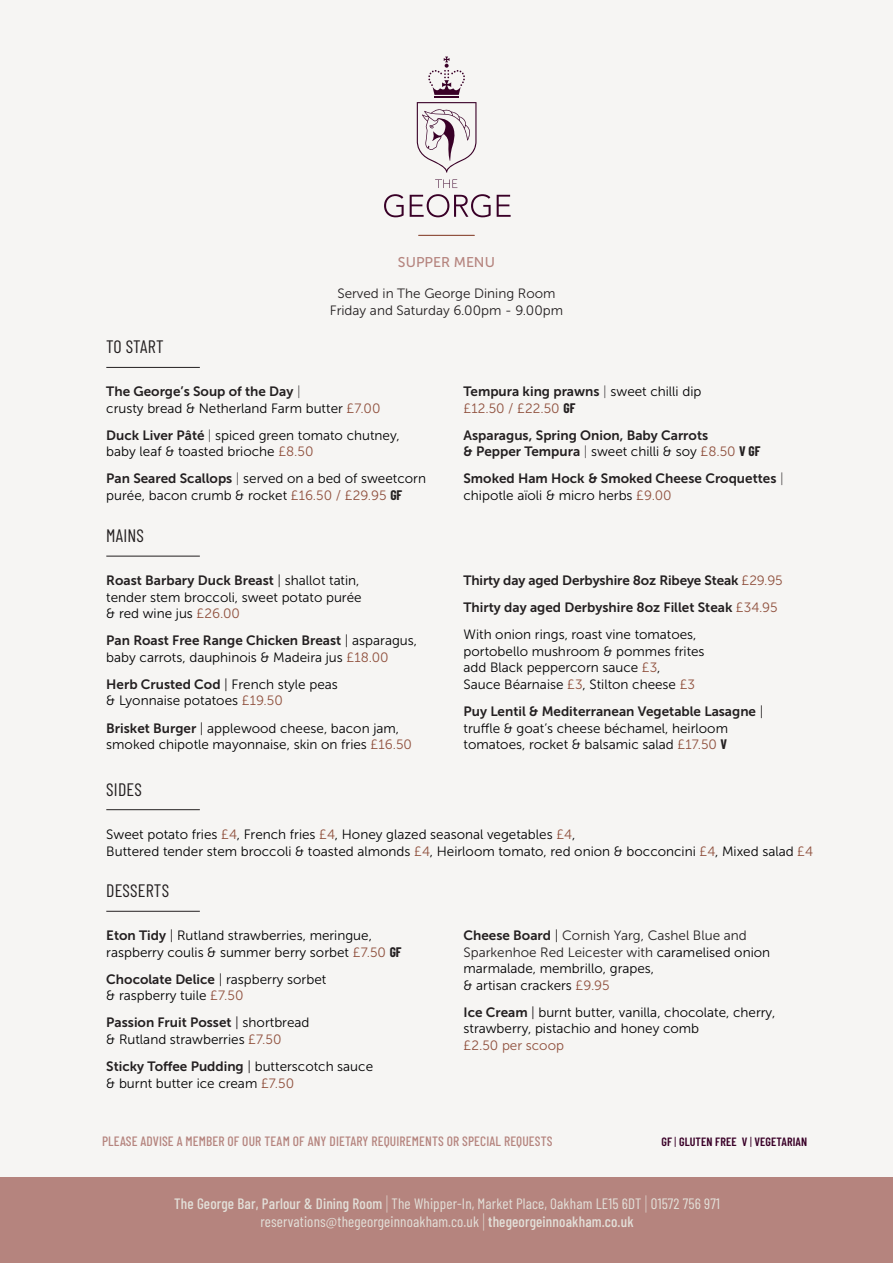
<style>
.page{position:relative;width:893px;height:1263px;background:#f6f5f3}
.page>*{position:absolute;margin:0;border:0;box-sizing:border-box;transform-origin:0 0}
.t1{font:18px "Barlow Condensed";letter-spacing:.01em;color:#231f20}
.t2{font:15px/18px "Barlow Condensed";letter-spacing:.01em;color:#e3e0d9;text-align:center}
.t3{font:14.1px "Museo Sans 500";color:#b5847e}
.t4{font:13.5px/16.5px "Museo Sans 300";color:#000001}
.t5{font:13.5px/27.2px "Museo Sans 700";color:#231f20}
.t6{font:500 13.5px "Barlow Condensed";letter-spacing:.01em;color:#b5847e}
.t7{font:13.5px/16.5px "Museo Sans 300";color:#231f20;text-align:center}
.t8{font:13.5px "Museo Sans 300";color:#90513e}
.t9{font:600 12px "Barlow Condensed";letter-spacing:.01em;color:#390027}
.s1{font-family:"Museo Sans 100"}
.s2{color:#90513e}
.s3{font-family:"Museo Sans 700";color:#231f20}
.s4{font-family:"Museo Sans 100";color:#231f20}
.s5{font-family:"Barlow Condensed";font-weight:700;color:#231f20}
.s6{font-family:"Museo Sans 300"}
.s7{font-family:"Museo Sans 300";color:#000001}
.s8{color:#231f20}
.s9{font-family:"Museo Sans 300";color:#90513e}
.s10{font-weight:400}
.s11{font-weight:500}
.s12{font-weight:100;font-size:20.85px}
.s13{font-weight:600}
</style>
<div class="page">
<hr style="left:106px;top:367px;width:94px;height:1px;background:#231f20">
<hr style="left:106px;top:556px;width:94px;height:1px;background:#231f20">
<hr style="left:106px;top:911px;width:94px;height:1px;background:#231f20">
<div style="left:0;top:1178px;width:893px;height:85px;background:#b5847e"></div>
<hr style="left:418px;top:235px;width:56px;height:1px;background:#90513e">
<svg style="left:417px;top:102px;width:59px;height:70px"></svg>
<hr style="left:435px;top:96px;width:24px;height:2px;background:#390027">
<svg style="left:428px;top:57px;width:37px;height:38px"></svg>
<svg style="left:384px;top:194px;width:20px;height:23px"></svg>
<svg style="left:410px;top:194px;width:81px;height:23px"></svg>
<svg style="left:497px;top:195px;width:14px;height:22px"></svg>
<svg style="left:435px;top:179px;width:22px;height:9px"></svg>
<hr style="left:106px;top:809px;width:94px;height:1px;background:#231f20">
<h1 class="t1" style="left:106px;top:334px;width:59px">TO START</h1>
<p class="t3" style="left:398px;top:254px;width:99px">SUPPER MENU</p>
<p class="t7" style="left:330px;top:285px;width:235px">Served in The George Dining Room<br>Friday and Saturday 6.00pm - 9.00pm</p>
<p class="t5" style="left:106px;top:378px;width:196px">The George’s Soup of the Day <span class="s1">|</span></p>
<p class="t4" style="left:106px;top:394px;width:295px;line-height:27.2px">crusty bread &amp; Netherland Farm butter <span class="s2">£7.00<br></span><span class="s3">Duck Liver Pâté</span> <span class="s4">|</span> spiced green tomato chutney,</p>
<p class="t4" style="left:106px;top:438px;width:321px;line-height:27.2px">baby leaf &amp; toasted brioche <span class="s2">£8.50<br></span><span class="s3">Pan Seared Scallops</span> <span class="s4">|</span> served on a bed of sweetcorn</p>
<p class="t4" style="left:106px;top:487px;width:298px">purée, bacon crumb &amp; rocket <span class="s2">£16.50 / £29.95</span> <span class="s5">GF</span></p>
<h1 class="t1" style="left:106px;top:523px;width:39px">MAINS</h1>
<p class="t5" style="left:106px;top:567px;width:255px">Roast Barbary Duck Breast <span class="s6">|</span> <span class="s7">shallot tatin,</span></p>
<p class="t4" style="left:106px;top:589px;width:257px">tender stem broccoli, sweet potato purée &amp; red wine jus <span class="s2">£26.00</span></p>
<p class="t5" style="left:106px;top:627px;width:312px">Pan Roast Free Range Chicken Breast <span class="s6">|</span> <span class="s7">asparagus,</span></p>
<p class="t4" style="left:106px;top:644px;width:284px;line-height:27.2px">baby carrots, dauphinois &amp; Madeira jus <span class="s2">£18.00<br></span><span class="s3">Herb Crusted Cod</span> <span class="s8">|</span> French style peas</p>
<p class="t4" style="left:106px;top:687px;width:294px;line-height:27.2px">&amp; Lyonnaise potatoes <span class="s2">£19.50<br></span><span class="s3">Brisket Burger</span> <span class="s8">|</span> applewood cheese, bacon jam,</p>
<p class="t4" style="left:106px;top:736px;width:307px">smoked chipotle mayonnaise, skin on fries <span class="s2">£16.50</span></p>
<p class="t5" style="left:463px;top:378px;width:239px">Tempura king prawns <span class="s1">|</span> <span class="s7">sweet chilli dip</span></p>
<p class="t8" style="left:463px;top:401px;width:113px">£12.50 / £22.50 <span class="s5">GF</span></p>
<p class="t5" style="left:463px;top:421px;width:246px">Asparagus, Spring Onion, Baby Carrots</p>
<p class="t4" style="left:463px;top:443px;width:299px"><span class="s3">&amp; Pepper Tempura</span> <span class="s4">|</span> sweet chilli &amp; soy <span class="s2">£8.50</span> <span class="s5">V GF</span></p>
<p class="t5" style="left:463px;top:465px;width:322px">Smoked Ham Hock &amp; Smoked Cheese Croquettes <span class="s1">|</span></p>
<p class="t4" style="left:463px;top:487px;width:210px">chipotle aïoli &amp; micro herbs <span class="s2">£9.00</span></p>
<p class="t5" style="left:463px;top:567px;width:321px">Thirty day aged Derbyshire 8oz Ribeye Steak <span class="s9">£29.95<br></span>Thirty day aged Derbyshire 8oz Fillet Steak <span class="s9">£34.95</span></p>
<p class="t4" style="left:463px;top:627px;width:243px">With onion rings, roast vine tomatoes, portobello mushroom &amp; pommes frites add Black peppercorn sauce <span class="s2">£3</span>,<br>Sauce Béarnaise <span class="s2">£3</span>, Stilton cheese <span class="s2">£3</span></p>
<p class="t5" style="left:463px;top:698px;width:301px">Puy Lentil &amp; Mediterranean Vegetable Lasagne <span class="s6">|</span></p>
<p class="t4" style="left:463px;top:720px;width:266px">truffle &amp; goat’s cheese béchamel, heirloom tomatoes, rocket &amp; balsamic salad <span class="s2">£17.50</span> <span class="s5">V</span></p>
<h1 class="t1" style="left:106px;top:776px;width:37px">SIDES</h1>
<p class="t4" style="left:106px;top:826px;width:708px">Sweet potato fries <span class="s2">£4</span>, French fries <span class="s2">£4</span>, Honey glazed seasonal vegetables <span class="s2">£4</span>,<br>Buttered tender stem broccoli &amp; toasted almonds <span class="s2">£4</span>, Heirloom tomato, red onion &amp; bocconcini <span class="s2">£4</span>, Mixed salad <span class="s2">£4</span></p>
<h1 class="t1" style="left:106px;top:878px;width:64px">DESSERTS</h1>
<p class="t4" style="left:106px;top:927px;width:297px"><span class="s3">Eton Tidy</span> <span class="s8">|</span> Rutland strawberries, meringue, raspberry coulis &amp; summer berry sorbet <span class="s2">£7.50</span> <span class="s5">GF</span></p>
<p class="t5" style="left:106px;top:965px;width:222px">Chocolate Delice <span class="s6">|</span> <span class="s7">raspberry sorbet</span></p>
<p class="t4" style="left:106px;top:987px;width:139px">&amp; raspberry tuile <span class="s2">£7.50</span></p>
<p class="t5" style="left:106px;top:1009px;width:205px">Passion Fruit Posset <span class="s6">|</span> <span class="s7">shortbread</span></p>
<p class="t4" style="left:106px;top:1031px;width:177px">&amp; Rutland strawberries <span class="s2">£7.50</span></p>
<p class="t5" style="left:106px;top:1053px;width:268px">Sticky Toffee Pudding <span class="s6">|</span> <span class="s7">butterscotch sauce</span></p>
<p class="t4" style="left:106px;top:1075px;width:189px">&amp; burnt butter ice cream <span class="s2">£7.50</span></p>
<p class="t4" style="left:463px;top:927px;width:308px"><span class="s3">Cheese Board</span> <span class="s8">| Cornish Yarg, Cashel Blue and Sparkenhoe Red Leicester with</span> caramelised onion marmalade, membrillo, grapes,<br>&amp; artisan crackers <span class="s2">£9.95</span></p>
<p class="t4" style="left:463px;top:1004px;width:313px"><span class="s3">Ice Cream</span> <span class="s8">|</span> burnt butter, vanilla, chocolate, cherry, strawberry, pistachio and honey comb</p>
<p class="t8" style="left:463px;top:1038px;width:102px">£2.50 per scoop</p>
<p class="t6" style="left:102px;top:1131px;width:452px">PLEASE ADVISE A MEMBER OF OUR TEAM OF ANY DIETARY REQUIREMENTS OR SPECIAL REQUESTS</p>
<p class="t9" style="left:661px;top:1133px;width:147px">GF <span class="s10">|</span> GLUTEN FREE V <span class="s10">|</span> VEGETARIAN</p>
<p class="t2" style="left:174px;top:1194px;width:547px"><span class="s11">The George Bar, Parlour &amp; Dining Room</span> <span class="s12">|</span> The Whipper-In, Market Place, Oakham LE15 6DT <span class="s12">|</span> 01572 756 971 reservations@thegeorgeinnoakham.co.uk <span class="s12">|</span> <span class="s13">t</span><span class="s11">hegeorgeinnoakham.co.uk</span></p>
</div>
